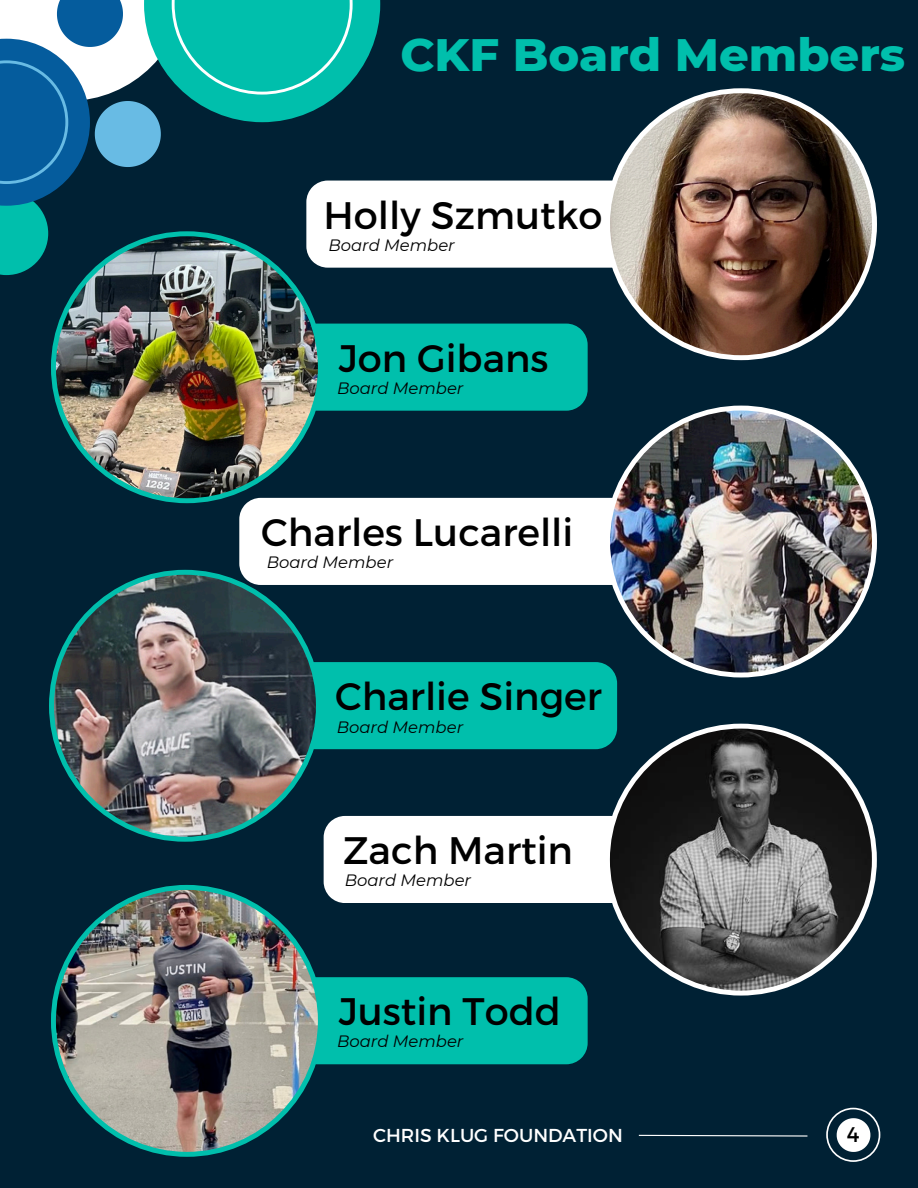
<style>
.page{position:relative;width:918px;height:1188px;background:#002134}
.page>*{position:absolute;margin:0;border:0;box-sizing:border-box;transform-origin:0 0}
.t1{font:800 46.35px "Montserrat";color:#00bfac}
.t2{font:38.25px "Montserrat";color:#000}
.t3{font:21.15px "Montserrat";color:#000}
.t4{font:18.75px "Montserrat";color:#fff}
.t5{font:italic 16.35px "Montserrat";color:#000}
</style>
<div class="page">
<div style="left:323px;top:324px;width:265px;height:87px;background:#00bfac"></div>
<img style="left:51px;top:275px;width:272px;height:228px">
<div style="left:321px;top:662px;width:296px;height:87px;background:#00bfac"></div>
<img style="left:49px;top:570px;width:272px;height:272px">
<div style="left:239px;top:498px;width:366px;height:87px;background:#fff"></div>
<img style="left:605px;top:406px;width:272px;height:271px">
<svg style="left:826px;top:1108px;width:54px;height:54px"></svg>
<svg style="left:638px;top:1134px;width:170px;height:3px"></svg>
<svg style="left:0;top:0;width:605px;height:275px"></svg>
<img style="left:605px;top:88px;width:272px;height:272px">
<div style="left:324px;top:816px;width:281px;height:87px;background:#fff"></div>
<svg style="left:605px;top:724px;width:272px;height:272px"></svg>
<div style="left:323px;top:977px;width:265px;height:87px;background:#00bfac"></div>
<img style="left:51px;top:885px;width:272px;height:272px">
<h1 class="t1" style="left:400px;top:26px;width:506px">CKF Board Members</h1>
<p class="t2" style="left:324px;top:190px;width:280px">Holly Szmutko</p>
<p class="t5" style="left:328px;top:235px;width:128px">Board Member</p>
<p class="t2" style="left:339px;top:333px;width:211px">Jon Gibans</p>
<p class="t5" style="left:337px;top:378px;width:128px">Board Member</p>
<p class="t2" style="left:261px;top:508px;width:314px">Charles Lucarelli</p>
<p class="t5" style="left:267px;top:552px;width:128px">Board Member</p>
<h2 class="t2" style="left:335px;top:672px;width:268px">Charlie Singer</h2>
<h2 class="t5" style="left:337px;top:717px;width:128px">Board Member</h2>
<h2 class="t2" style="left:343px;top:826px;width:231px">Zach Martin</h2>
<p class="t5" style="left:345px;top:870px;width:128px">Board Member</p>
<h2 class="t2" style="left:339px;top:987px;width:224px">Justin Todd</h2>
<p class="t5" style="left:337px;top:1032px;width:128px">Board Member</p>
<h2 class="t4" style="left:373px;top:1124px;width:251px">CHRIS KLUG FOUNDATION</h2>
<p class="t3" style="left:847px;top:1121px;width:14px">4</p>
</div>
